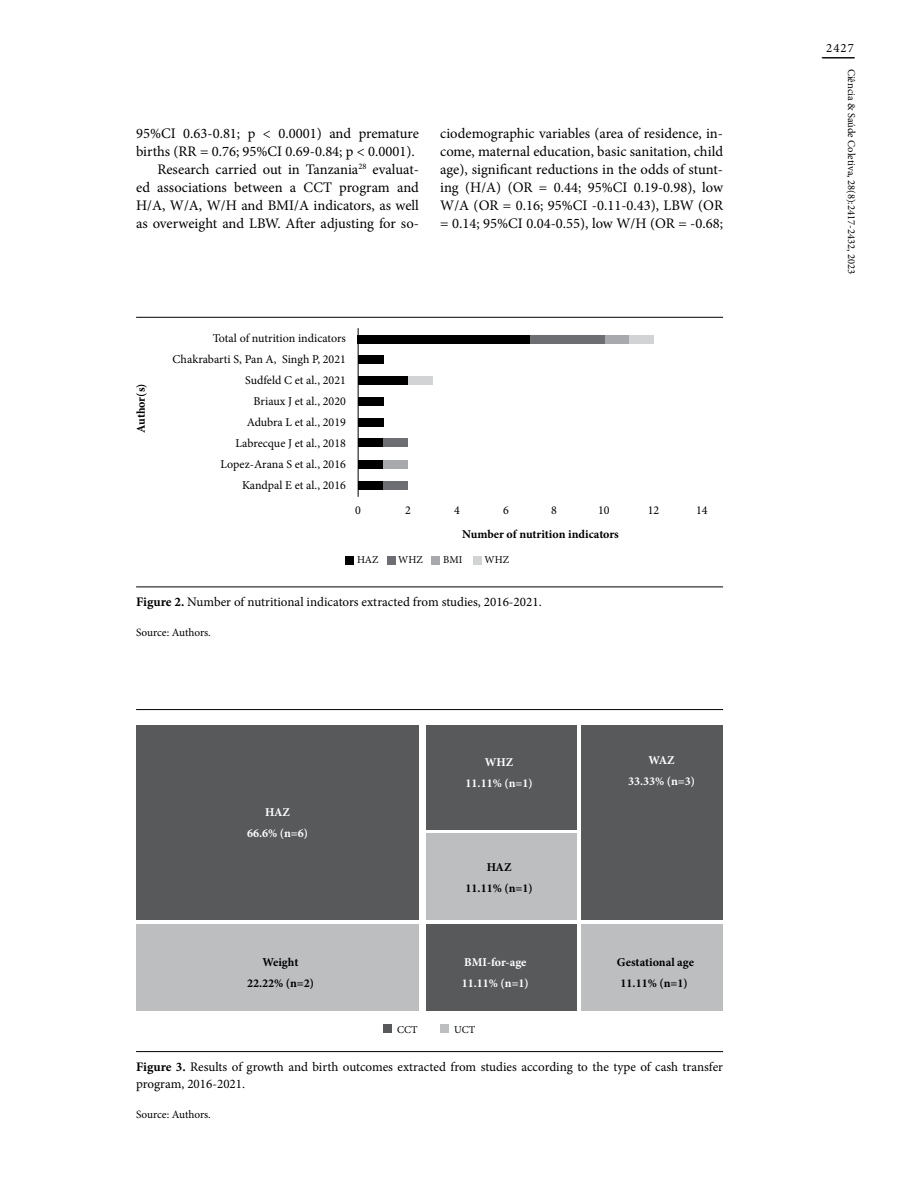
<style>
.page{position:relative;width:906px;height:1183px;background:#fff}
.page>*{position:absolute;margin:0;border:0;box-sizing:border-box;transform-origin:0 0}
.t1{font:14.55px/18px "Minion Pro";color:#000;text-align:right}
.t2{font:13.05px/16.5px "Minion Pro";color:#000}
.t3{font:12.75px "Minion Pro";color:#000}
.t4{font:12px/21px "Minion Pro";color:#000;text-align:right}
.t5{font:700 12px/21px "Minion Pro";color:#000;text-align:center}
.t6{font:700 12px/21px "Minion Pro";color:#fff;text-align:center}
.t7{font:11.25px "Minion Pro";letter-spacing:-.005em;color:#000}
.t8{font:10.5px "Minion Pro";color:#000}
.s1{font-weight:700}
</style>
<div class="page">
<hr style="left:821px;top:57px;width:33px;height:1px;background:#000">
<hr style="left:822px;top:57px;width:33px;height:1px;background:#000">
<div style="left:136px;top:725px;width:283px;height:194px;background:#58595b"></div>
<div style="left:426px;top:725px;width:150px;height:104px;background:#58595b"></div>
<div style="left:426px;top:924px;width:150px;height:87px;background:#58595b"></div>
<div style="left:581px;top:725px;width:142px;height:194px;background:#58595b"></div>
<div style="left:426px;top:833px;width:150px;height:86px;background:#bcbec0"></div>
<div style="left:136px;top:924px;width:283px;height:87px;background:#bcbec0"></div>
<div style="left:581px;top:924px;width:142px;height:87px;background:#bcbec0"></div>
<hr style="left:136px;top:586px;width:587px;height:1px;background:#000">
<hr style="left:136px;top:317px;width:587px;height:1px;background:#000">
<hr style="left:358px;top:328px;width:1px;height:168px;background:#000">
<div style="left:345px;top:555px;width:8px;height:9px;background:#000"></div>
<div style="left:387px;top:555px;width:8px;height:9px;background:#6d6e71"></div>
<div style="left:432px;top:555px;width:8px;height:9px;background:#a7a9ac"></div>
<div style="left:473px;top:555px;width:9px;height:9px;background:#d1d3d4"></div>
<div style="left:358px;top:335px;width:172px;height:8px;background:#000"></div>
<div style="left:358px;top:355px;width:26px;height:8px;background:#000"></div>
<div style="left:358px;top:376px;width:50px;height:8px;background:#000"></div>
<div style="left:358px;top:397px;width:26px;height:8px;background:#000"></div>
<div style="left:358px;top:418px;width:26px;height:9px;background:#000"></div>
<div style="left:358px;top:438px;width:26px;height:8px;background:#000"></div>
<div style="left:358px;top:460px;width:26px;height:8px;background:#000"></div>
<div style="left:358px;top:481px;width:26px;height:8px;background:#000"></div>
<div style="left:384px;top:481px;width:24px;height:8px;background:#6d6e71"></div>
<div style="left:384px;top:460px;width:24px;height:8px;background:#a7a9ac"></div>
<div style="left:408px;top:376px;width:24px;height:8px;background:#d1d3d4"></div>
<div style="left:384px;top:438px;width:24px;height:8px;background:#6d6e71"></div>
<div style="left:629px;top:335px;width:24px;height:8px;background:#d1d3d4"></div>
<div style="left:604px;top:335px;width:25px;height:8px;background:#a7a9ac"></div>
<div style="left:530px;top:335px;width:74px;height:8px;background:#6d6e71"></div>
<hr style="left:136px;top:1051px;width:587px;height:1px;background:#000">
<hr style="left:136px;top:709px;width:587px;height:1px;background:#000">
<div style="left:383px;top:1024px;width:9px;height:8px;background:#58595b"></div>
<div style="left:440px;top:1024px;width:9px;height:8px;background:#bcbec0"></div>
<p class="t1" style="left:136px;top:125px;width:284px">95%CI 0.63-0.81; p &lt; 0.0001) and premature births (RR = 0.76; 95%CI 0.69-0.84; p &lt; 0.0001).<br>Research carried out in Tanzania<sup>28</sup> evaluat-<br>ed associations between a CCT program and H/A, W/A, W/H and BMI/A indicators, as well as overweight and LBW. After adjusting for so-</p>
<p class="t1" style="left:440px;top:125px;width:284px;text-align:justify">ciodemographic variables (area of residence, in&shy;come, maternal education, basic sanitation, child age), significant reductions in the odds of stunt&shy;ing (H/A) (OR = 0.44; 95%CI 0.19-0.98), low W/A (OR = 0.16; 95%CI -0.11-0.43), LBW (OR = 0.14; 95%CI 0.04-0.55), low W/H (OR = -0.68;</p>
<p class="t5" style="left:130px;top:433px;width:51px;rotate:-90deg">Author(s)</p>
<p class="t4" style="left:173px;top:327px;width:175px">Total of nutrition indicators<br>Chakrabarti S, Pan A, Singh P, 2021<br>Sudfeld C et al., 2021<br>Briaux J et al., 2020<br>Adubra L et al., 2019<br>Labrecque J et al., 2018<br>Lopez-Arana S et al., 2016<br>Kandpal E et al., 2016</p>
<p class="t4" style="left:355px;top:500px;width:7px">0</p>
<p class="t4" style="left:405px;top:500px;width:7px">2</p>
<p class="t4" style="left:454px;top:500px;width:7px">4</p>
<p class="t4" style="left:503px;top:500px;width:7px">6</p>
<p class="t4" style="left:551px;top:500px;width:7px">8</p>
<p class="t4" style="left:598px;top:500px;width:13px">10</p>
<p class="t4" style="left:648px;top:500px;width:13px">12</p>
<p class="t4" style="left:696px;top:500px;width:13px">14</p>
<p class="t5" style="left:462px;top:523px;width:158px">Number of nutrition indicators</p>
<p class="t8" style="left:357px;top:552px;width:23px">HAZ</p>
<p class="t8" style="left:398px;top:552px;width:26px">WHZ</p>
<p class="t8" style="left:443px;top:552px;width:21px">BMI</p>
<p class="t8" style="left:484px;top:552px;width:26px">WHZ</p>
<p class="t2" style="left:136px;top:593px;width:407px"><span class="s1">Figure 2.</span> Number of nutritional indicators extracted from studies, 2016-2021.</p>
<p class="t7" style="left:136px;top:625px;width:76px">Source: Authors.</p>
<p class="t6" style="left:247px;top:801px;width:62px">HAZ<br>66.6% (n=6)</p>
<p class="t6" style="left:465px;top:751px;width:68px">WHZ<br>11.11% (n=1)</p>
<p class="t6" style="left:628px;top:749px;width:68px">WAZ<br>33.33% (n=3)</p>
<p class="t5" style="left:465px;top:856px;width:68px">HAZ<br>11.11% (n=1)</p>
<p class="t5" style="left:247px;top:951px;width:68px">Weight<br>22.22% (n=2)</p>
<p class="t6" style="left:462px;top:951px;width:68px;text-align:left">BMI-for-age<br>11.11% (n=1)</p>
<p class="t5" style="left:617px;top:951px;width:79px">Gestational age<br>11.11% (n=1)</p>
<p class="t8" style="left:397px;top:1021px;width:22px">CCT</p>
<p class="t8" style="left:454px;top:1021px;width:23px">UCT</p>
<p class="t2" style="left:136px;top:1058px;width:588px"><span class="s1">Figure 3.</span> Results of growth and birth outcomes extracted from studies according to the type of cash transfer program, 2016-2021.</p>
<p class="t7" style="left:136px;top:1106px;width:76px">Source: Authors.</p>
<p class="t3" style="left:826px;top:39px;width:29px">2427</p>
<p class="t8" style="left:858px;top:69px;width:206px;rotate:90deg">Ciência &amp; Saúde Coletiva, 28(8):2417-2432, 2023</p>
</div>
